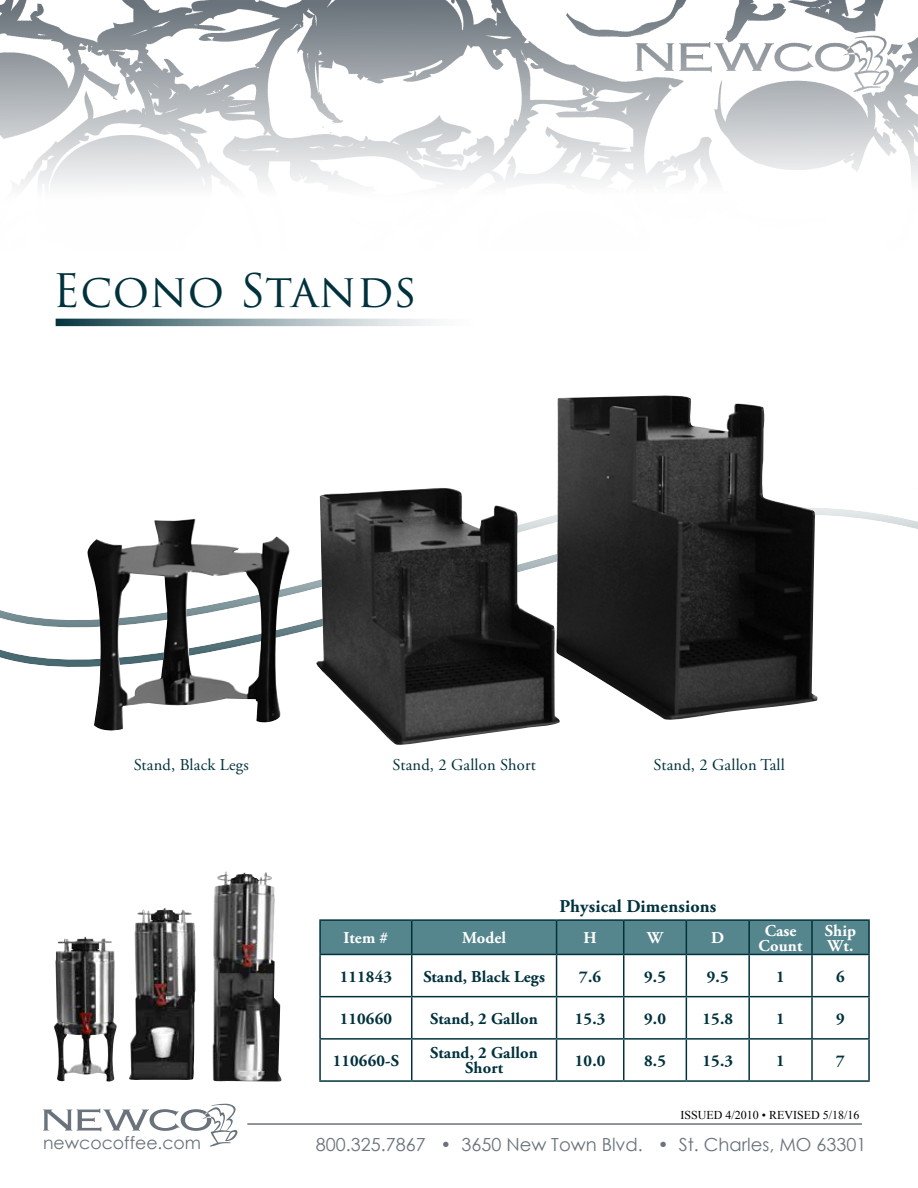
<style>
.page{position:relative;width:918px;height:1188px;background:#fff}
.page>*{position:absolute;margin:0;border:0;box-sizing:border-box;transform-origin:0 0}
.t1{font:45px "Trajan Pro 3";letter-spacing:.01em;color:#00313c}
.t2{font:18px "Century Gothic";color:#6a737b}
.t3{font:700 18px "Adobe Garamond Pro";letter-spacing:.01em;color:#00313c}
.t4{font:17.25px "Century Gothic";color:#6a737b}
.t5{font:700 16.5px/15px "Adobe Garamond Pro";letter-spacing:.01em;color:#00313c;text-align:center}
.t6{font:16.5px "Adobe Garamond Pro";letter-spacing:.01em;color:#00313c}
.t7{font:700 16.5px/15px "Adobe Garamond Pro";letter-spacing:.01em;color:#fff;text-align:center}
.t8{font:12px "Times New Roman";color:#000}
</style>
<div class="page">
<img style="left:88px;top:395px;width:729px;height:350px">
<div style="left:321px;top:921px;width:547px;height:33px;background:#55868d"></div>
<hr style="left:319px;top:919px;width:93px;height:2px;background:#00313c">
<hr style="left:319px;top:921px;width:2px;height:33px;background:#00313c">
<hr style="left:412px;top:919px;width:145px;height:2px;background:#00313c">
<hr style="left:411px;top:921px;width:1px;height:33px;background:#00313c">
<hr style="left:557px;top:919px;width:67px;height:2px;background:#00313c">
<hr style="left:556px;top:921px;width:1px;height:33px;background:#00313c">
<hr style="left:624px;top:919px;width:62px;height:2px;background:#00313c">
<hr style="left:623px;top:921px;width:1px;height:33px;background:#00313c">
<hr style="left:686px;top:919px;width:63px;height:2px;background:#00313c">
<hr style="left:686px;top:921px;width:1px;height:33px;background:#00313c">
<hr style="left:749px;top:919px;width:63px;height:2px;background:#00313c">
<hr style="left:748px;top:921px;width:2px;height:33px;background:#00313c">
<hr style="left:812px;top:919px;width:58px;height:2px;background:#00313c">
<hr style="left:811px;top:921px;width:2px;height:33px;background:#00313c">
<hr style="left:868px;top:921px;width:2px;height:33px;background:#00313c">
<hr style="left:319px;top:954px;width:93px;height:1px;background:#00313c">
<hr style="left:319px;top:955px;width:2px;height:41px;background:#00313c">
<hr style="left:412px;top:954px;width:145px;height:1px;background:#00313c">
<hr style="left:411px;top:955px;width:1px;height:41px;background:#00313c">
<hr style="left:557px;top:954px;width:67px;height:1px;background:#00313c">
<hr style="left:556px;top:955px;width:1px;height:41px;background:#00313c">
<hr style="left:624px;top:954px;width:62px;height:1px;background:#00313c">
<hr style="left:623px;top:955px;width:1px;height:41px;background:#00313c">
<hr style="left:686px;top:954px;width:63px;height:1px;background:#00313c">
<hr style="left:686px;top:955px;width:1px;height:41px;background:#00313c">
<hr style="left:749px;top:954px;width:63px;height:1px;background:#00313c">
<hr style="left:748px;top:955px;width:2px;height:41px;background:#00313c">
<hr style="left:812px;top:954px;width:58px;height:1px;background:#00313c">
<hr style="left:811px;top:955px;width:2px;height:41px;background:#00313c">
<hr style="left:868px;top:955px;width:2px;height:41px;background:#00313c">
<hr style="left:319px;top:996px;width:93px;height:1px;background:#00313c">
<hr style="left:319px;top:997px;width:2px;height:41px;background:#00313c">
<hr style="left:412px;top:996px;width:145px;height:1px;background:#00313c">
<hr style="left:411px;top:997px;width:1px;height:41px;background:#00313c">
<hr style="left:557px;top:996px;width:67px;height:1px;background:#00313c">
<hr style="left:556px;top:997px;width:1px;height:41px;background:#00313c">
<hr style="left:624px;top:996px;width:62px;height:1px;background:#00313c">
<hr style="left:623px;top:997px;width:1px;height:41px;background:#00313c">
<hr style="left:686px;top:996px;width:63px;height:1px;background:#00313c">
<hr style="left:686px;top:997px;width:1px;height:41px;background:#00313c">
<hr style="left:749px;top:996px;width:63px;height:1px;background:#00313c">
<hr style="left:748px;top:997px;width:2px;height:41px;background:#00313c">
<hr style="left:812px;top:996px;width:58px;height:1px;background:#00313c">
<hr style="left:811px;top:997px;width:2px;height:41px;background:#00313c">
<hr style="left:868px;top:997px;width:2px;height:41px;background:#00313c">
<hr style="left:319px;top:1038px;width:93px;height:2px;background:#00313c">
<hr style="left:319px;top:1040px;width:2px;height:40px;background:#00313c">
<hr style="left:412px;top:1038px;width:145px;height:2px;background:#00313c">
<hr style="left:411px;top:1040px;width:1px;height:40px;background:#00313c">
<hr style="left:557px;top:1038px;width:67px;height:2px;background:#00313c">
<hr style="left:556px;top:1040px;width:1px;height:40px;background:#00313c">
<hr style="left:624px;top:1038px;width:62px;height:2px;background:#00313c">
<hr style="left:623px;top:1040px;width:1px;height:40px;background:#00313c">
<hr style="left:686px;top:1038px;width:63px;height:2px;background:#00313c">
<hr style="left:686px;top:1040px;width:1px;height:40px;background:#00313c">
<hr style="left:749px;top:1038px;width:63px;height:2px;background:#00313c">
<hr style="left:748px;top:1040px;width:2px;height:40px;background:#00313c">
<hr style="left:812px;top:1038px;width:58px;height:2px;background:#00313c">
<hr style="left:811px;top:1040px;width:2px;height:40px;background:#00313c">
<hr style="left:868px;top:1040px;width:2px;height:40px;background:#00313c">
<hr style="left:319px;top:1080px;width:93px;height:2px;background:#00313c">
<hr style="left:412px;top:1080px;width:145px;height:2px;background:#00313c">
<hr style="left:557px;top:1080px;width:67px;height:2px;background:#00313c">
<hr style="left:624px;top:1080px;width:62px;height:2px;background:#00313c">
<hr style="left:686px;top:1080px;width:63px;height:2px;background:#00313c">
<hr style="left:749px;top:1080px;width:63px;height:2px;background:#00313c">
<hr style="left:812px;top:1080px;width:58px;height:2px;background:#00313c">
<svg style="left:56px;top:319px;width:378px;height:7px;background:#8ba1a6"></svg>
<img style="left:149px;top:871px;width:132px;height:211px">
<img style="left:54px;top:937px;width:63px;height:145px">
<svg style="left:43px;top:1103px;width:195px;height:44px"></svg>
<hr style="left:247px;top:1123px;width:615px;height:2px;background:#6a737b">
<img style="left:0;top:0;width:918px;height:187px">
<h1 class="t1" style="left:53px;top:260px;width:366px">Econo Stands</h1>
<p class="t6" style="left:134px;top:755px;width:116px">Stand, Black Legs</p>
<p class="t6" style="left:393px;top:755px;width:145px">Stand, 2 Gallon Short</p>
<p class="t6" style="left:654px;top:755px;width:133px">Stand, 2 Gallon Tall</p>
<p class="t3" style="left:560px;top:895px;width:158px">Physical Dimensions</p>
<p class="t7" style="left:344px;top:931px;width:46px">Item #</p>
<p class="t7" style="left:462px;top:931px;width:46px">Model</p>
<p class="t7" style="left:584px;top:931px;width:15px">H</p>
<p class="t7" style="left:647px;top:931px;width:17px">W</p>
<p class="t7" style="left:711px;top:931px;width:15px">D</p>
<p class="t7" style="left:759px;top:923px;width:45px">Case<br>Count</p>
<p class="t7" style="left:825px;top:923px;width:33px;text-align:left">Ship<br>Wt.</p>
<p class="t5" style="left:340px;top:969px;width:54px">111843</p>
<p class="t5" style="left:423px;top:969px;width:123px">Stand, Black Legs</p>
<p class="t5" style="left:579px;top:969px;width:23px">7.6</p>
<p class="t5" style="left:644px;top:969px;width:23px">9.5</p>
<p class="t5" style="left:707px;top:969px;width:23px">9.5</p>
<p class="t5" style="left:776px;top:969px;width:10px">1</p>
<p class="t5" style="left:836px;top:969px;width:10px">6</p>
<p class="t5" style="left:340px;top:1011px;width:54px">110660</p>
<p class="t5" style="left:430px;top:1011px;width:109px">Stand, 2 Gallon</p>
<p class="t5" style="left:575px;top:1011px;width:32px">15.3</p>
<p class="t5" style="left:644px;top:1011px;width:23px">9.0</p>
<p class="t5" style="left:703px;top:1011px;width:32px">15.8</p>
<p class="t5" style="left:776px;top:1011px;width:10px">1</p>
<p class="t5" style="left:836px;top:1011px;width:10px">9</p>
<p class="t5" style="left:333px;top:1054px;width:68px">110660-S</p>
<p class="t5" style="left:430px;top:1046px;width:109px">Stand, 2 Gallon<br>Short</p>
<p class="t5" style="left:575px;top:1054px;width:32px">10.0</p>
<p class="t5" style="left:644px;top:1054px;width:23px">8.5</p>
<p class="t5" style="left:703px;top:1054px;width:32px">15.3</p>
<p class="t5" style="left:776px;top:1054px;width:10px">1</p>
<p class="t5" style="left:836px;top:1054px;width:10px">7</p>
<p class="t8" style="left:681px;top:1107px;width:180px">ISSUED 4/2010 • REVISED 5/18/16</p>
<p class="t4" style="left:43px;top:1131px;width:160px">newcocoffee.com</p>
<p class="t2" style="left:316px;top:1132px;width:552px">800.325.7867 • 3650 New Town Blvd. • St. Charles, MO 63301</p>
</div>
